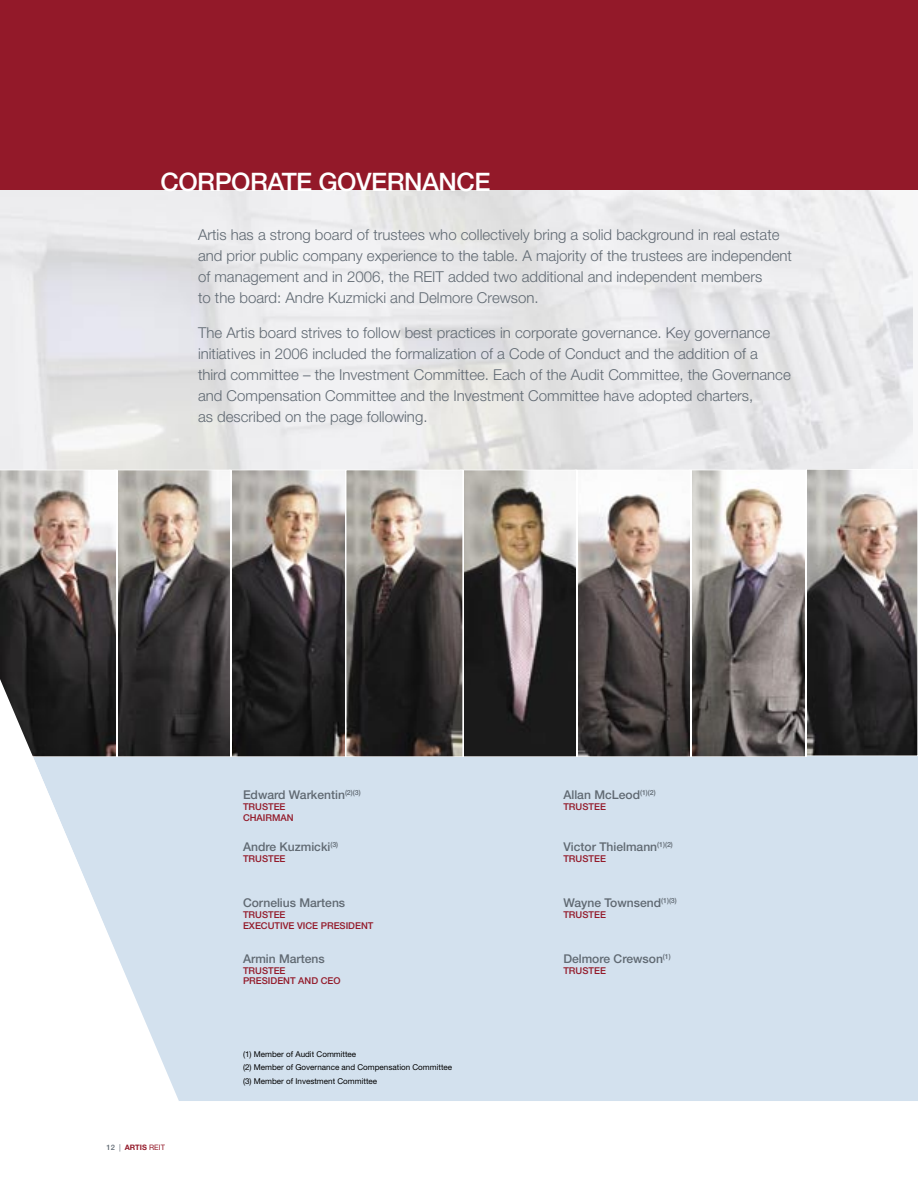
<style>
.page{position:relative;width:918px;height:1188px;background:#fff}
.page>*{position:absolute;margin:0;border:0;box-sizing:border-box;transform-origin:0 0}
.t1{font:500 25.5px "Helvetica Neue LT Std";letter-spacing:-.02em;color:#fff}
.t2{font:300 15px/21px "Helvetica Neue LT Std";color:#606972}
.t3{font:500 12.15px "Helvetica Neue LT Std";color:#606972}
.t4{font:500 9.45px/10.8px "Helvetica Neue LT Std";color:#931929}
.t5{font:8.1px/13.5px "Helvetica Neue LT Std";color:#000}
.t6{font:700 7.5px "Helvetica Neue LT Std";color:#931929}
.s1{font-weight:500;color:#606972}
.s2{font-weight:400;color:#606972}
.s3{font-weight:400}
</style>
<div class="page">
<div style="left:182px;top:757px;width:736px;height:344px;background:#d3e1ee"></div>
<div style="left:0;top:0;width:918px;height:190px;background:#931929"></div>
<div style="left:243px;top:1051px;width:113px;height:8px;background:#d3e1ee"></div>
<div style="left:243px;top:1065px;width:209px;height:7px;background:#d3e1ee"></div>
<div style="left:243px;top:1078px;width:134px;height:8px;background:#d3e1ee"></div>
<img style="left:0;top:469px;width:918px;height:288px">
<svg style="left:0;top:644px;width:182px;height:457px"></svg>
<h1 class="t1" style="left:160px;top:166px;width:331px">CORPORATE GOVERNANCE</h1>
<p class="t2" style="left:198px;top:224px;width:596px">Artis has a strong board of trustees who collectively bring a solid background in real estate and prior public company experience to the table. A majority of the trustees are independent of management and in 2006, the REIT added two additional and independent members<br>to the board: Andre Kuzmicki and Delmore Crewson.</p>
<p class="t2" style="left:198px;top:322px;width:594px">The Artis board strives to follow best practices in corporate governance. Key governance initiatives in 2006 included the formalization of a Code of Conduct and the addition of a<br>third committee – the Investment Committee. Each of the Audit Committee, the Governance and Compensation Committee and the Investment Committee have adopted charters,<br>as described on the page following.</p>
<p class="t6" style="left:106px;top:1143px;width:60px"><span class="s1">12</span> <span class="s2">|</span> ARTIS <span class="s3">REIT</span></p>
<p class="t3" style="left:243px;top:787px;width:119px">Edward Warkentin<sup>(2)(3)</sup></p>
<p class="t4" style="left:243px;top:801px;width:52px">TRUSTEE<br>CHAIRMAN</p>
<p class="t3" style="left:243px;top:840px;width:97px">Andre Kuzmicki<sup>(3)</sup></p>
<p class="t4" style="left:243px;top:853px;width:44px">TRUSTEE</p>
<p class="t3" style="left:243px;top:896px;width:104px">Cornelius Martens</p>
<p class="t4" style="left:243px;top:909px;width:132px">TRUSTEE<br>EXECUTIVE VICE PRESIDENT</p>
<p class="t3" style="left:243px;top:951px;width:83px">Armin Martens</p>
<p class="t4" style="left:243px;top:965px;width:99px">TRUSTEE<br>PRESIDENT AND CEO</p>
<p class="t5" style="left:243px;top:1047px;width:211px">(1) Member of Audit Committee<br>(2) Member of Governance and Compensation Committee (3) Member of Investment Committee</p>
<p class="t3" style="left:563px;top:787px;width:94px">Allan McLeod<sup>(1)(2)</sup></p>
<p class="t4" style="left:563px;top:801px;width:44px">TRUSTEE</p>
<p class="t3" style="left:563px;top:840px;width:111px">Victor Thielmann<sup>(1)(2)</sup></p>
<p class="t4" style="left:563px;top:853px;width:44px">TRUSTEE</p>
<p class="t3" style="left:563px;top:896px;width:115px">Wayne Townsend<sup>(1)(3)</sup></p>
<p class="t4" style="left:563px;top:909px;width:44px">TRUSTEE</p>
<p class="t3" style="left:563px;top:951px;width:109px">Delmore Crewson<sup>(1)</sup></p>
<p class="t4" style="left:563px;top:965px;width:44px">TRUSTEE</p>
</div>
